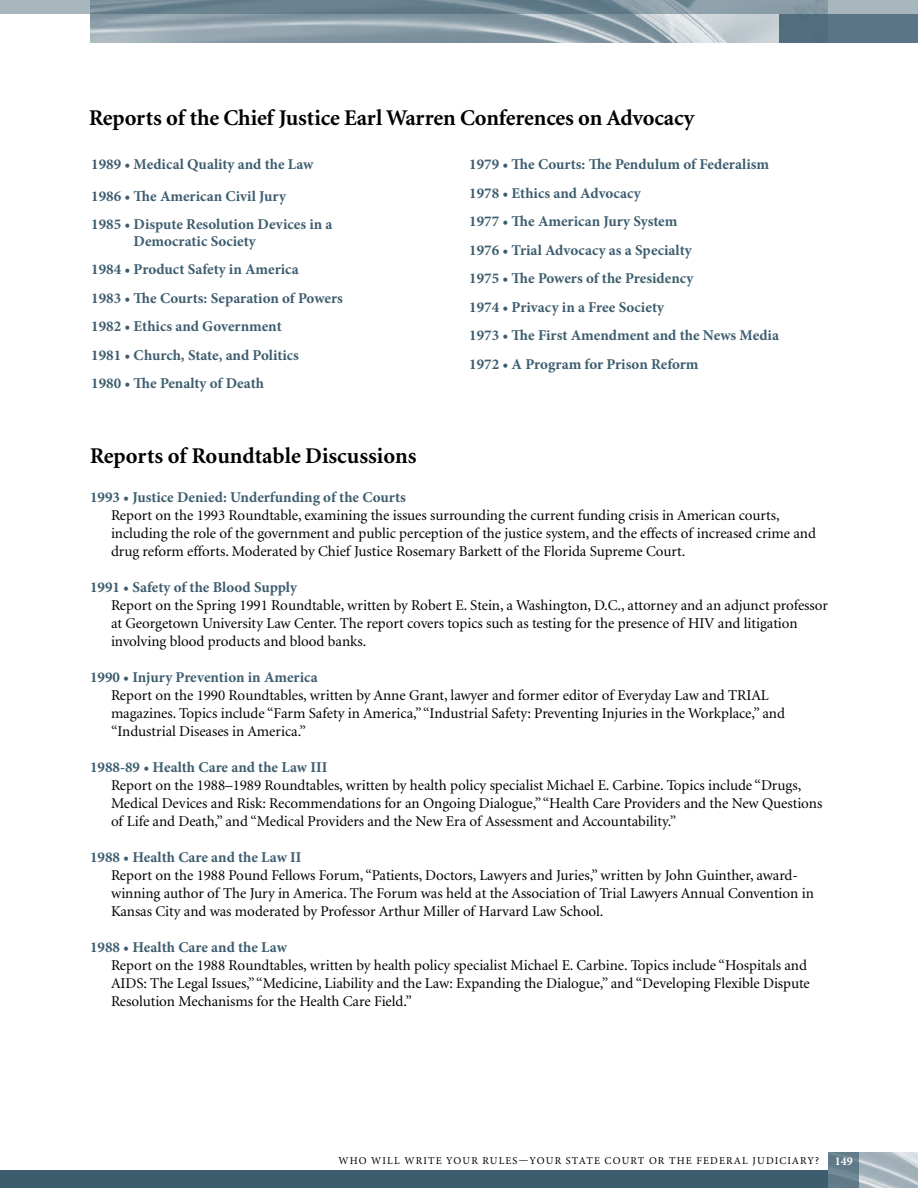
<style>
.page{position:relative;width:918px;height:1188px;background:#fff}
.page>*{position:absolute;margin:0;border:0;box-sizing:border-box;transform-origin:0 0}
.t1{font:700 22.5px "Minion";letter-spacing:-.005em;color:#000}
.t2{font:15px/18px "Minion";letter-spacing:-.005em;color:#000}
.t3{font:700 15px/28.5px "Minion Pro";color:#3d5d6f}
.t4{font:700 12px "Minion Pro";color:#fff}
.t5{font:10.5px "Minion Pro";letter-spacing:.11em;color:#000}
</style>
<div class="page">
<div style="left:0;top:1170px;width:918px;height:18px;background:#3d5d6f"></div>
<img style="left:859px;top:1152px;width:59px;height:36px">
<svg style="left:828px;top:1152px;width:31px;height:36px"></svg>
<img style="left:90px;top:14px;width:689px;height:29px">
<svg style="left:0;top:0;width:918px;height:14px;background:#7d929e"></svg>
<div style="left:779px;top:14px;width:139px;height:29px;background:#5a7585"></div>
<h1 class="t1" style="left:89px;top:106px;width:607px">Reports of the Chief Justice Earl Warren Conferences on Advocacy</h1>
<p class="t3" style="left:91px;top:148px;width:224px;line-height:31.5px">1989 • Medical Quality and the Law<br>1986 • The American Civil Jury</p>
<p class="t3" style="left:134px;top:216px;width:200px;line-height:16.5px;text-indent:-42px">1985 • Dispute Resolution Devices in a<br>Democratic Society</p>
<p class="t3" style="left:91px;top:255px;width:253px">1984 • Product Safety in America<br>1983 • The Courts: Separation of Powers<br>1982 • Ethics and Government<br>1981 • Church, State, and Politics<br>1980 • The Penalty of Death</p>
<p class="t3" style="left:469px;top:150px;width:311px">1979 • The Courts: The Pendulum of Federalism 1978 • Ethics and Advocacy<br>1977 • The American Jury System<br>1976 • Trial Advocacy as a Specialty<br>1975 • The Powers of the Presidency<br>1974 • Privacy in a Free Society<br>1973 • The First Amendment and the News Media 1972 • A Program for Prison Reform</p>
<h1 class="t1" style="left:90px;top:445px;width:328px">Reports of Roundtable Discussions</h1>
<p class="t3" style="left:90px;top:483px;width:318px">1993 • Justice Denied: Underfunding of the Courts</p>
<p class="t2" style="left:111px;top:507px;width:707px">Report on the 1993 Roundtable, examining the issues surrounding the current funding crisis in American courts, including the role of the government and public perception of the justice system, and the effects of increased crime and drug reform efforts. Moderated by Chief Justice Rosemary Barkett of the Florida Supreme Court.</p>
<p class="t3" style="left:90px;top:573px;width:209px">1991 • Safety of the Blood Supply</p>
<p class="t2" style="left:111px;top:597px;width:718px">Report on the Spring 1991 Roundtable, written by Robert E. Stein, a Washington, D.C., attorney and an adjunct professor at Georgetown University Law Center. The report covers topics such as testing for the presence of HIV and litigation involving blood products and blood banks.</p>
<p class="t3" style="left:90px;top:663px;width:229px">1990 • Injury Prevention in America</p>
<p class="t2" style="left:111px;top:687px;width:675px">Report on the 1990 Roundtables, written by Anne Grant, lawyer and former editor of Everyday Law and TRIAL magazines. Topics include “Farm Safety in America,” “Industrial Safety: Preventing Injuries in the Workplace,” and “Industrial Diseases in America.”</p>
<p class="t3" style="left:90px;top:753px;width:239px">1988-89 • Health Care and the Law III</p>
<p class="t2" style="left:111px;top:777px;width:713px">Report on the 1988–1989 Roundtables, written by health policy specialist Michael E. Carbine. Topics include “Drugs,<br>Medical Devices and Risk: Recommendations for an Ongoing Dialogue,” “Health Care Providers and the New Questions of Life and Death,” and “Medical Providers and the New Era of Assessment and Accountability.”</p>
<p class="t3" style="left:90px;top:843px;width:213px">1988 • Health Care and the Law II</p>
<p class="t2" style="left:111px;top:867px;width:704px">Report on the 1988 Pound Fellows Forum, “Patients, Doctors, Lawyers and Juries,” written by John Guinther, award&shy;winning author of The Jury in America. The Forum was held at the Association of Trial Lawyers Annual Convention in<br>Kansas City and was moderated by Professor Arthur Miller of Harvard Law School.</p>
<p class="t3" style="left:90px;top:933px;width:199px">1988 • Health Care and the Law</p>
<p class="t2" style="left:111px;top:957px;width:700px">Report on the 1988 Roundtables, written by health policy specialist Michael E. Carbine. Topics include “Hospitals and<br>AIDS: The Legal Issues,” “Medicine, Liability and the Law: Expanding the Dialogue,” and “Developing Flexible Dispute<br>Resolution Mechanisms for the Health Care Field.”</p>
<p class="t5" style="left:338px;top:1154px;width:482px">WHO WILL WRITE YOUR RULES—YOUR STATE COURT OR THE FEDERAL JUDICIARY?</p>
<p class="t4" style="left:835px;top:1152px;width:19px">149</p>
</div>
